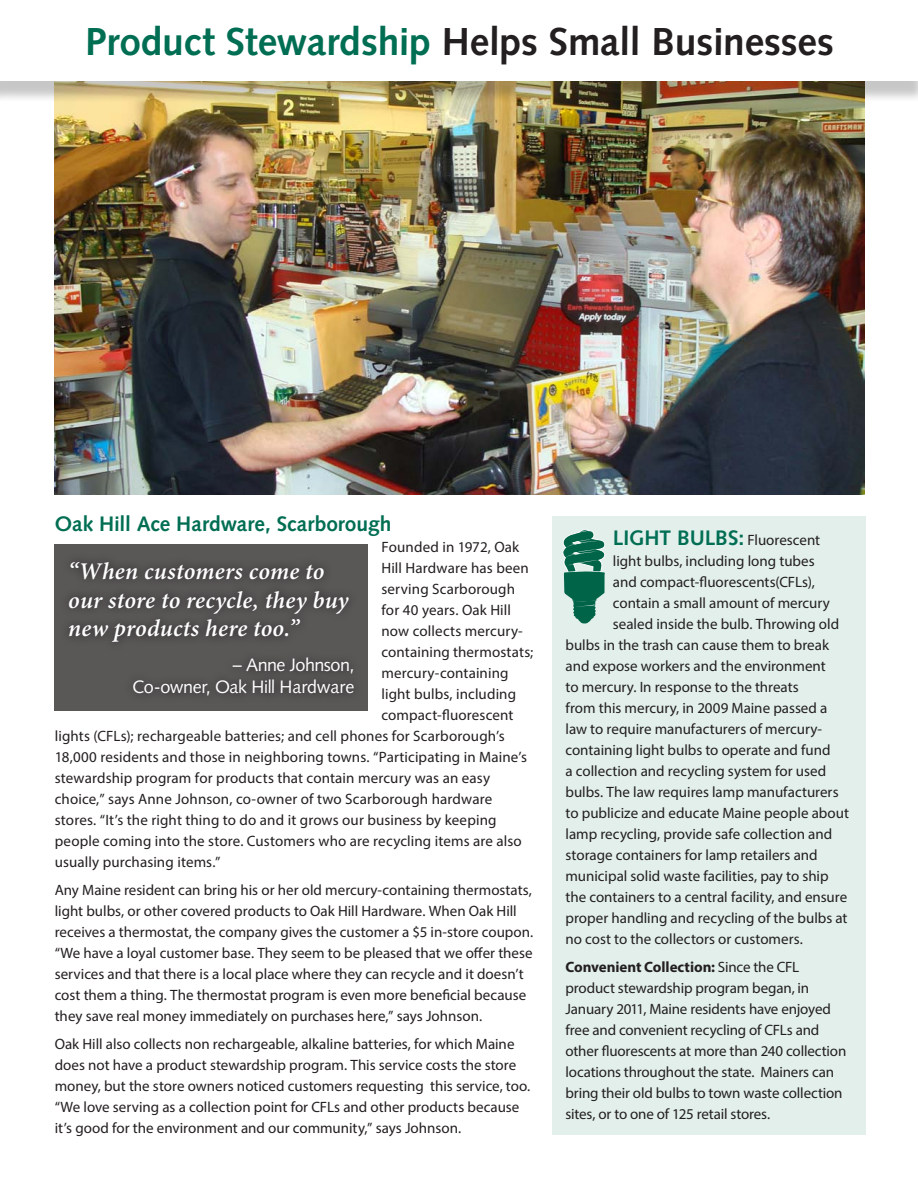
<style>
.page{position:relative;width:918px;height:1188px;background:#fff}
.page>*{position:absolute;margin:0;border:0;box-sizing:border-box;transform-origin:0 0}
.t1{font:700 39px "Syntax LT";letter-spacing:-.01em;color:#231f20}
.t2{font:italic 600 24px/28.8px "Minion Pro";letter-spacing:.01em;color:#fff}
.t3{font:700 21px "Syntax LT";color:#006e53}
.t4{font:18px/21.6px "Syntax LT";letter-spacing:-.025em;color:#fff;text-align:right}
.t5{font:15px/21px "Myriad Pro";color:#231f20}
.s1{color:#006e53}
.s2{font-family:"Myriad Pro";font-weight:400;font-size:15px;color:#231f20}
.s3{font-weight:700}
</style>
<div class="page">
<img style="left:55px;top:103px;width:810px;height:392px">
<div style="left:552px;top:516px;width:313px;height:619px;background:#e2efeb"></div>
<div style="left:0;top:5px;width:918px;height:98px;background:#231f20;opacity:.25"></div>
<div style="left:1px;top:0;width:917px;height:81px;background:#fff"></div>
<div style="left:55px;top:544px;width:313px;height:167px;background:#5a5757"></div>
<div style="left:60px;top:553px;width:303px;height:151px;background:linear-gradient(to right,#545151,#545151)"></div>
<svg style="left:563px;top:530px;width:42px;height:94px"></svg>
<p class="t1" style="left:85px;top:19px;width:750px"><span class="s1">Product Stewardship</span> Helps Small Businesses</p>
<p class="t3" style="left:55px;top:512px;width:338px">Oak Hill Ace Hardware, Scarborough</p>
<p class="t5" style="left:381px;top:536px;width:139px">Founded in 1972, Oak</p>
<p class="t5" style="left:381px;top:557px;width:149px">Hill Hardware has been</p>
<p class="t5" style="left:381px;top:578px;width:135px">serving Scarborough</p>
<p class="t5" style="left:381px;top:599px;width:131px">for 40 years. Oak Hill</p>
<p class="t5" style="left:381px;top:620px;width:143px">now collects mercury-</p>
<p class="t5" style="left:381px;top:641px;width:153px">containing thermostats;</p>
<p class="t5" style="left:381px;top:662px;width:129px">mercury-containing</p>
<p class="t5" style="left:381px;top:683px;width:136px">light bulbs, including</p>
<p class="t5" style="left:381px;top:704px;width:133px">compact-fluorescent</p>
<p class="t5" style="left:55px;top:725px;width:452px">lights (CFLs); rechargeable batteries; and cell phones for Scarborough’s</p>
<p class="t5" style="left:55px;top:746px;width:474px">18,000 residents and those in neighboring towns. “Participating in Maine’s</p>
<p class="t5" style="left:55px;top:767px;width:437px">stewardship program for products that contain mercury was an easy</p>
<p class="t5" style="left:55px;top:788px;width:439px">choice,” says Anne Johnson, co-owner of two Scarborough hardware</p>
<p class="t5" style="left:55px;top:809px;width:443px">stores. “It’s the right thing to do and it grows our business by keeping</p>
<p class="t5" style="left:55px;top:830px;width:469px">people coming into the store. Customers who are recycling items are also</p>
<p class="t5" style="left:55px;top:851px;width:167px">usually purchasing items.”</p>
<p class="t5" style="left:55px;top:879px;width:480px">Any Maine resident can bring his or her old mercury-containing thermostats, light bulbs, or other covered products to Oak Hill Hardware. When Oak Hill receives a thermostat, the company gives the customer a $5 in-store coupon. “We have a loyal customer base. They seem to be pleased that we offer these services and that there is a local place where they can recycle and it doesn’t cost them a thing. The thermostat program is even more beneficial because they save real money immediately on purchases here,” says Johnson.</p>
<p class="t5" style="left:55px;top:1033px;width:477px">Oak Hill also collects non rechargeable, alkaline batteries, for which Maine does not have a product stewardship program. This service costs the store money, but the store owners noticed customers requesting this service, too. “We love serving as a collection point for CFLs and other products because it’s good for the environment and our community,” says Johnson.</p>
<p class="t2" style="left:68px;top:556px;width:282px">“When customers come to our store to recycle, they buy new products here too.”</p>
<p class="t4" style="left:133px;top:655px;width:223px">– Anne Johnson,<br>Co-owner, Oak Hill Hardware</p>
<p class="t3" style="left:613px;top:526px;width:209px">LIGHT BULBS: <span class="s2">Fluorescent</span></p>
<p class="t5" style="left:613px;top:551px;width:203px">light bulbs, including long tubes</p>
<p class="t5" style="left:613px;top:572px;width:203px">and compact-fluorescents(CFLs),</p>
<p class="t5" style="left:613px;top:593px;width:219px">contain a small amount of mercury</p>
<p class="t5" style="left:613px;top:614px;width:228px">sealed inside the bulb. Throwing old</p>
<p class="t5" style="left:566px;top:635px;width:265px">bulbs in the trash can cause them to break</p>
<p class="t5" style="left:566px;top:656px;width:262px">and expose workers and the environment</p>
<p class="t5" style="left:566px;top:677px;width:235px">to mercury. In response to the threats</p>
<p class="t5" style="left:566px;top:698px;width:263px">from this mercury, in 2009 Maine passed a</p>
<p class="t5" style="left:566px;top:719px;width:258px">law to require manufacturers of mercury-</p>
<p class="t5" style="left:566px;top:740px;width:267px">containing light bulbs to operate and fund</p>
<p class="t5" style="left:566px;top:761px;width:262px">a collection and recycling system for used</p>
<p class="t5" style="left:566px;top:782px;width:275px">bulbs. The law requires lamp manufacturers</p>
<p class="t5" style="left:566px;top:803px;width:285px">to publicize and educate Maine people about</p>
<p class="t5" style="left:566px;top:824px;width:268px">lamp recycling, provide safe collection and</p>
<p class="t5" style="left:566px;top:845px;width:254px">storage containers for lamp retailers and</p>
<p class="t5" style="left:566px;top:866px;width:265px">municipal solid waste facilities, pay to ship</p>
<p class="t5" style="left:566px;top:887px;width:283px">the containers to a central facility, and ensure</p>
<p class="t5" style="left:566px;top:908px;width:284px">proper handling and recycling of the bulbs at</p>
<p class="t5" style="left:566px;top:929px;width:239px">no cost to the collectors or customers.</p>
<p class="t5" style="left:566px;top:956px;width:282px"><span class="s3">Convenient Collection:</span> Since the CFL product stewardship program began, in January 2011, Maine residents have enjoyed free and convenient recycling of CFLs and other fluorescents at more than 240 collection locations throughout the state. Mainers can bring their old bulbs to town waste collection sites, or to one of 125 retail stores.</p>
</div>
